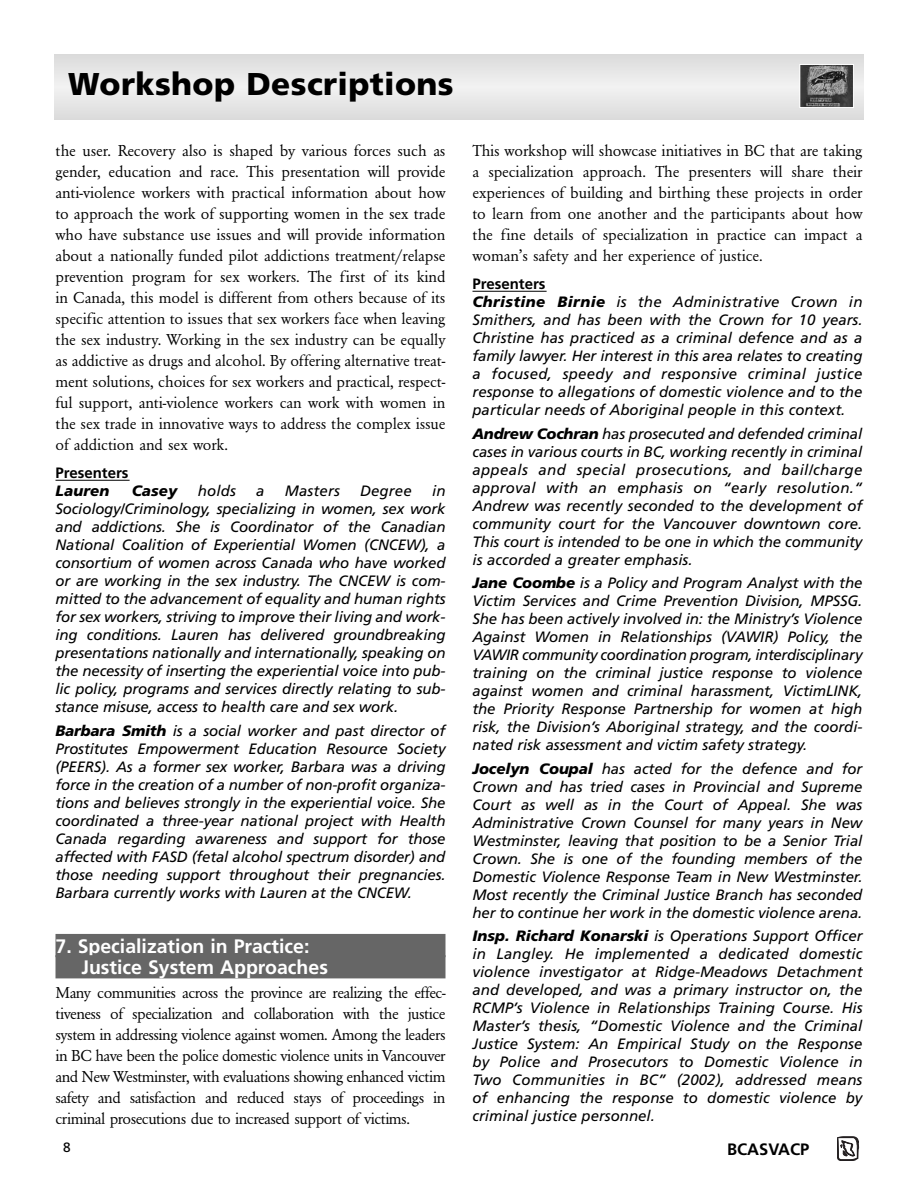
<style>
.page{position:relative;width:918px;height:1188px;background:#fff}
.page>*{position:absolute;margin:0;border:0;box-sizing:border-box;transform-origin:0 0}
.t1{font:900 31.5px "Frutiger";letter-spacing:.01em;color:#000}
.t2{font:700 19.5px/21.3px "Frutiger";color:#fff}
.t3{font:16.5px/21px "URW Garamond T";letter-spacing:-.005em;color:#000;text-align:justify}
.t4{font:700 16.5px "Frutiger";color:#000}
.t5{font:italic 15px/18px "Frutiger";color:#000;text-align:justify}
.t6{font:italic 900 15px "Frutiger";letter-spacing:.01em;color:#000}
.t7{font:700 15px "Frutiger";color:#000}
.t8{font:13.5px "Frutiger";color:#000}
.s1{font-weight:900}
.s2{font-weight:700;font-style:normal}
</style>
<div class="page">
<svg style="left:837px;top:1136px;width:22px;height:24px"></svg>
<div style="left:54px;top:54px;width:810px;height:66px;background:#e6e6e6"></div>
<hr style="left:56px;top:480px;width:74px;height:1px;background:#000">
<div style="left:56px;top:934px;width:390px;height:23px;background:#666"></div>
<div style="left:56px;top:955px;width:390px;height:23px;background:#666"></div>
<hr style="left:472px;top:291px;width:75px;height:1px;background:#000">
<img style="left:802px;top:66px;width:50px;height:40px">
<div style="left:800px;top:64px;width:54px;height:44px;border:1px solid #fff"></div>
<h1 class="t1" style="left:68px;top:72px;width:387px">Workshop Descriptions</h1>
<p class="t3" style="left:56px;top:139px;width:392px">the user. Recovery also is shaped by various forces such as gender, education and race. This presentation will provide anti-violence workers with practical information about how to approach the work of supporting women in the sex trade who have substance use issues and will provide information about a nationally funded pilot addictions treatment/relapse prevention program for sex workers. The first of its kind in Canada, this model is different from others because of its specific attention to issues that sex workers face when leaving the sex industry. Working in the sex industry can be equally as addictive as drugs and alcohol. By offering alternative treat&shy;ment solutions, choices for sex workers and practical, respect&shy;ful support, anti-violence workers can work with women in the sex trade in innovative ways to address the complex issue of addiction and sex work.</p>
<p class="t7" style="left:56px;top:467px;width:75px">Presenters</p>
<p class="t6" style="left:56px;top:485px;width:55px">Lauren</p>
<p class="t6" style="left:132px;top:485px;width:47px">Casey</p>
<p class="t5" style="left:198px;top:483px;width:40px">holds</p>
<p class="t5" style="left:256px;top:483px;width:10px">a</p>
<p class="t5" style="left:285px;top:483px;width:57px">Masters</p>
<p class="t5" style="left:360px;top:483px;width:53px">Degree</p>
<p class="t5" style="left:56px;top:483px;width:392px;text-indent:377px">in Sociology/Criminology, specializing in women, sex work and addictions. She is Coordinator of the Canadian National Coalition of Experiential Women (CNCEW), a consortium of women across Canada who have worked or are working in the sex industry. The CNCEW is com&shy;mitted to the advancement of equality and human rights for sex workers, striving to improve their living and work&shy;ing conditions. Lauren has delivered groundbreaking presentations nationally and internationally, speaking on the necessity of inserting the experiential voice into pub&shy;lic policy, programs and services directly relating to sub&shy;stance misuse, access to health care and sex work.</p>
<p class="t5" style="left:56px;top:723px;width:392px"><span class="s1">Barbara Smith</span> is a social worker and past director of Prostitutes Empowerment Education Resource Society (PEERS). As a former sex worker, Barbara was a driving force in the creation of a number of non-profit organiza&shy;tions and believes strongly in the experiential voice. She coordinated a three-year national project with Health Canada regarding awareness and support for those affected with FASD (fetal alcohol spectrum disorder) and those needing support throughout their pregnancies.<br>Barbara currently works with Lauren at the CNCEW.</p>
<h2 class="t2" style="left:81px;top:937px;width:248px;text-indent:-26px">7. Specialization in Practice:<br>Justice System Approaches</h2>
<p class="t3" style="left:56px;top:982px;width:392px">Many communities across the province are realizing the effec&shy;tiveness of specialization and collaboration with the justice system in addressing violence against women. Among the leaders in BC have been the police domestic violence units in Vancouver and New Westminster, with evaluations showing enhanced victim safety and satisfaction and reduced stays of proceedings in criminal prosecutions due to increased support of victims.</p>
<p class="t3" style="left:473px;top:139px;width:392px">This workshop will showcase initiatives in BC that are taking a specialization approach. The presenters will share their experiences of building and birthing these projects in order to learn from one another and the participants about how the fine details of specialization in practice can impact a woman’s safety and her experience of justice.</p>
<p class="t5" style="left:472px;top:276px;width:392px;text-align:left"><span class="s2">Presenters<br></span><span class="s1">Christine Birnie</span> is the Administrative Crown in Smithers, and has been with the Crown for 10 years.<br>Christine has practiced as a criminal defence and as a family lawyer. Her interest in this area relates to creating a focused, speedy and responsive criminal justice response to allegations of domestic violence and to the particular needs of Aboriginal people in this context.</p>
<p class="t5" style="left:472px;top:426px;width:392px"><span class="s1">Andrew Cochran</span> has prosecuted and defended criminal cases in various courts in BC, working recently in criminal appeals and special prosecutions, and bail/charge approval with an emphasis on “early resolution.“ Andrew was recently seconded to the development of community court for the Vancouver downtown core.<br>This court is intended to be one in which the community is accorded a greater emphasis.</p>
<p class="t5" style="left:472px;top:575px;width:392px"><span class="s1">Jane Coombe</span> is a Policy and Program Analyst with the Victim Services and Crime Prevention Division, MPSSG.<br>She has been actively involved in: the Ministry’s Violence Against Women in Relationships (VAWIR) Policy, the VAWIR community coordination program, interdisciplinary training on the criminal justice response to violence against women and criminal harassment, VictimLINK, the Priority Response Partnership for women at high risk, the Division’s Aboriginal strategy, and the coordi&shy;nated risk assessment and victim safety strategy.</p>
<p class="t5" style="left:472px;top:761px;width:392px"><span class="s1">Jocelyn Coupal</span> has acted for the defence and for Crown and has tried cases in Provincial and Supreme Court as well as in the Court of Appeal. She was Administrative Crown Counsel for many years in New Westminster, leaving that position to be a Senior Trial Crown. She is one of the founding members of the Domestic Violence Response Team in New Westminster.<br>Most recently the Criminal Justice Branch has seconded her to continue her work in the domestic violence arena.</p>
<p class="t5" style="left:472px;top:928px;width:392px"><span class="s1">Insp. Richard Konarski</span> is Operations Support Officer in Langley. He implemented a dedicated domestic violence investigator at Ridge-Meadows Detachment and developed, and was a primary instructor on, the RCMP’s Violence in Relationships Training Course. His Master’s thesis, “Domestic Violence and the Criminal Justice System: An Empirical Study on the Response by Police and Prosecutors to Domestic Violence in Two Communities in BC” (2002), addressed means of enhancing the response to domestic violence by criminal justice personnel.</p>
<p class="t8" style="left:63px;top:1142px;width:9px">8</p>
<p class="t4" style="left:727px;top:1143px;width:84px">BCASVACP</p>
</div>
